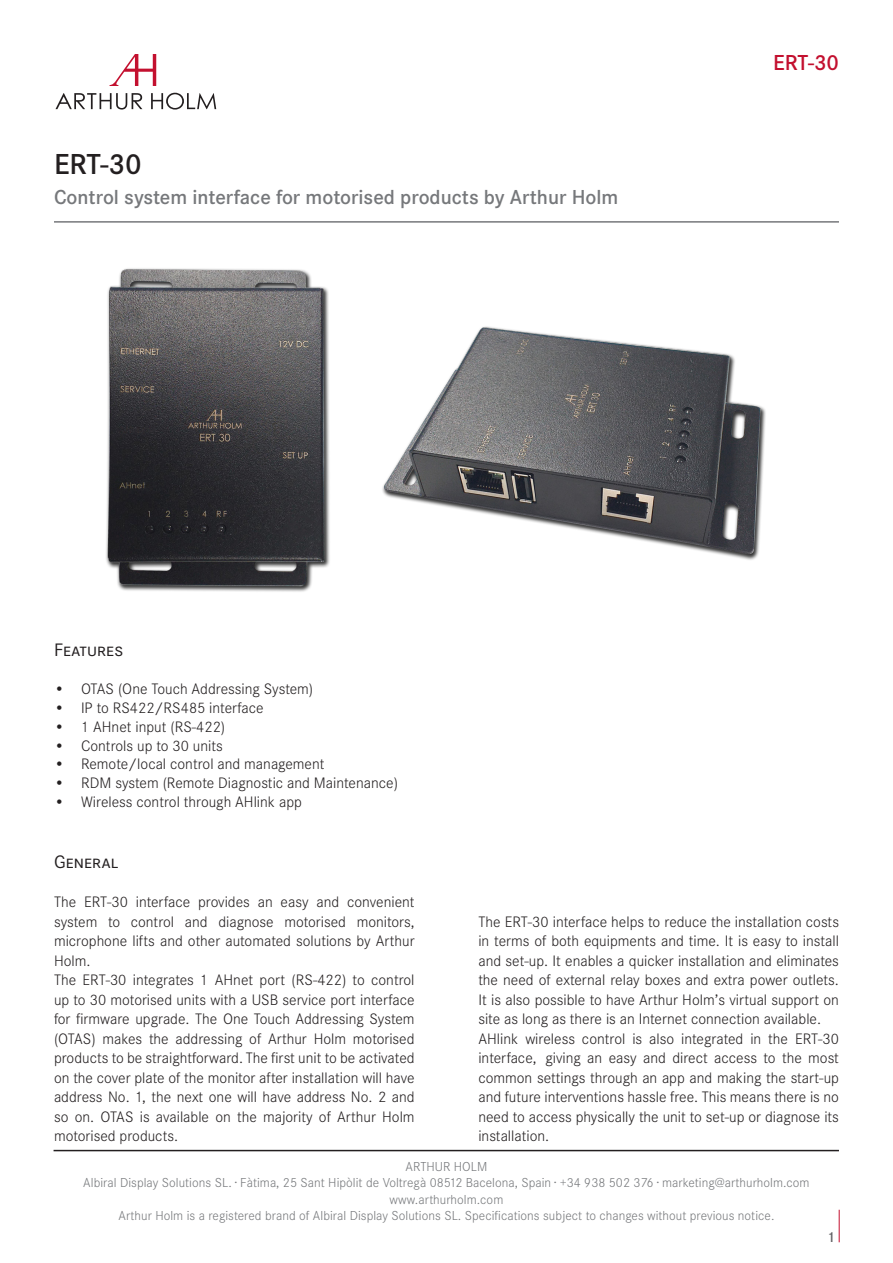
<style>
.page{position:relative;width:893px;height:1263px;background:#fff}
.page>*{position:absolute;margin:0;border:0;box-sizing:border-box;transform-origin:0 0}
.t1{font:600 30px "Corporate S";color:#231f20}
.t2{font:600 22.5px "Corporate S";color:#c3102f}
.t3{font:600 21px "Corporate S";color:#76787b}
.t4{font:18.75px "Corporate SSC";color:#231f20}
.t5{font:300 15.75px/19.5px "Corporate S";color:#231f20;text-align:justify}
.t6{font:600 15px "Corporate S";color:#636366}
.t7{font:300 13.5px/16.5px "Corporate S";letter-spacing:.005em;color:#76787b;text-align:center}
</style>
<div class="page">
<hr style="left:839px;top:1210px;width:1px;height:32px;background:#c3102f">
<hr style="left:54px;top:1150px;width:785px;height:1px;background:#231f20">
<svg style="left:55px;top:93px;width:87px;height:17px"></svg>
<svg style="left:151px;top:93px;width:65px;height:17px"></svg>
<svg style="left:110px;top:54px;width:46px;height:32px"></svg>
<hr style="left:54px;top:221px;width:785px;height:2px;background:#76787b">
<img style="left:106px;top:268px;width:224px;height:324px">
<img style="left:382px;top:326px;width:384px;height:234px">
<p class="t1" style="left:54px;top:147px;width:89px">ERT-30</p>
<p class="t3" style="left:54px;top:185px;width:566px">Control system interface for motorised products by Arthur Holm</p>
<p class="t2" style="left:773px;top:50px;width:67px">ERT-30</p>
<p class="t4" style="left:54px;top:639px;width:71px">Features</p>
<p class="t5" style="left:54px;top:679px;width:261px">• OTAS (One Touch Addressing System)</p>
<p class="t5" style="left:54px;top:698px;width:211px">• IP to RS422/RS485 interface</p>
<p class="t5" style="left:54px;top:717px;width:173px">• 1 AHnet input (RS-422)</p>
<p class="t5" style="left:54px;top:736px;width:170px">• Controls up to 30 units</p>
<p class="t5" style="left:54px;top:755px;width:272px">• Remote/local control and management</p>
<p class="t5" style="left:54px;top:774px;width:346px">• RDM system (Remote Diagnostic and Maintenance)</p>
<p class="t5" style="left:54px;top:793px;width:250px">• Wireless control through AHlink app</p>
<p class="t4" style="left:54px;top:851px;width:66px">General</p>
<p class="t5" style="left:54px;top:892px;width:362px">The ERT-30 interface provides an easy and convenient system to control and diagnose motorised monitors, microphone lifts and other automated solutions by Arthur Holm.</p>
<p class="t5" style="left:54px;top:970px;width:362px">The ERT-30 integrates 1 AHnet port (RS-422) to control up to 30 motorised units with a USB service port interface for firmware upgrade. The One Touch Addressing System (OTAS) makes the addressing of Arthur Holm motorised products to be straightforward. The first unit to be activated on the cover plate of the monitor after installation will have address No. 1, the next one will have address No. 2 and so on. OTAS is available on the majority of Arthur Holm motorised products.</p>
<p class="t5" style="left:478px;top:912px;width:362px">The ERT-30 interface helps to reduce the installation costs in terms of both equipments and time. It is easy to install and set-up. It enables a quicker installation and eliminates the need of external relay boxes and extra power outlets.<br>It is also possible to have Arthur Holm’s virtual support on site as long as there is an Internet connection available.</p>
<p class="t5" style="left:478px;top:1029px;width:362px">AHlink wireless control is also integrated in the ERT-30 interface, giving an easy and direct access to the most common settings through an app and making the start-up and future interventions hassle free. This means there is no need to access physically the unit to set-up or diagnose its installation.</p>
<p class="t7" style="left:83px;top:1158px;width:728px">ARTHUR HOLM<br>Albiral Display Solutions SL. · Fàtima, 25 Sant Hipòlit de Voltregà 08512 Bacelona, Spain · +34 938 502 376 · marketing@arthurholm.com www.arthurholm.com<br>Arthur Holm is a registered brand of Albiral Display Solutions SL. Specifications subject to changes without previous notice.</p>
<p class="t6" style="left:827px;top:1229px;width:10px">1</p>
</div>
